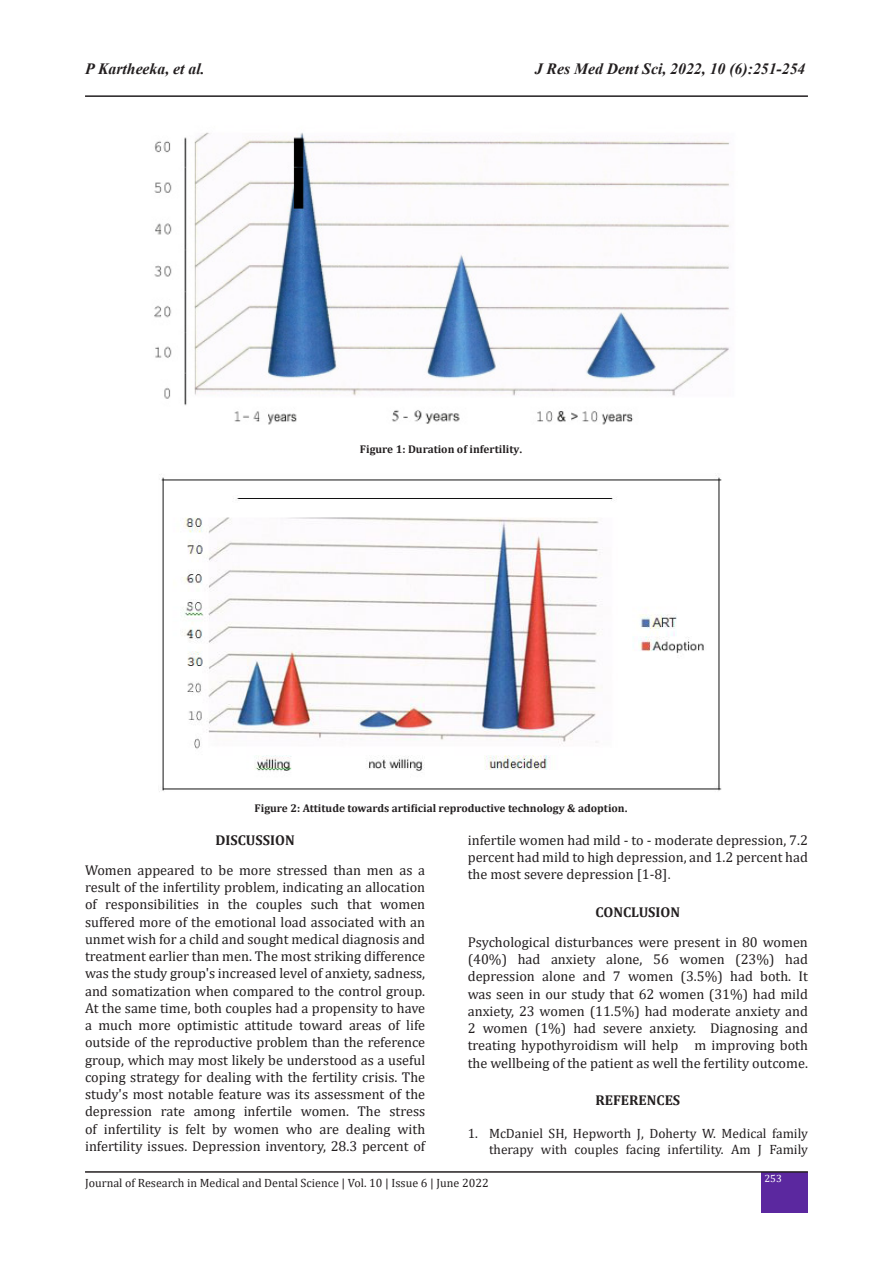
<style>
.page{position:relative;width:893px;height:1263px;background:#fff}
.page>*{position:absolute;margin:0;border:0;box-sizing:border-box;transform-origin:0 0}
.t1{font:italic 700 15.75px "Times New Roman";color:#231f20}
.bd{font:14.25px/17.2px "Cambria";color:#231f20;text-align:justify}
.t2{font:700 14.25px "Cambria";color:#231f20}
.t3{font:13.5px/16.2px "Cambria";color:#231f20;text-align:right}
.t4{font:12px "Cambria";color:#231f20}
.t5{font:700 11.25px "Cambria";color:#231f20}
.t6{font:10.5px "Cambria";color:#fff}
.s1{font-family:"Times New Roman"}
</style>
<div class="page">
<hr style="left:85px;top:95px;width:723px;height:2px;background:#231f20">
<div style="left:762px;top:1172px;width:46px;height:41px;background:#5b289f"></div>
<hr style="left:85px;top:1171px;width:723px;height:2px;background:#231f20">
<img style="left:154px;top:132px;width:576px;height:293px">
<img style="left:159px;top:474px;width:563px;height:318px">
<p class="t1" style="left:85px;top:58px;width:121px">P Kartheeka, et al.</p>
<p class="t1" style="left:535px;top:58px;width:272px">J Res Med Dent Sci, 2022, 10 (6):251-254</p>
<p class="t5" style="left:360px;top:441px;width:164px">Figure 1: Duration of infertility<span class="s1">.</span></p>
<p class="t5" style="left:255px;top:800px;width:374px">Figure 2: Attitude towards artificial reproductive technology &amp; adoption<span class="s1">.</span></p>
<p class="t2" style="left:215px;top:830px;width:81px">DISCUSSION</p>
<p class="bd" style="left:85px;top:861px;width:342px">Women appeared to be more stressed than men as a result of the infertility problem, indicating an allocation of responsibilities in the couples such that women suffered more of the emotional load associated with an unmet wish for a child and sought medical diagnosis and treatment earlier than men. The most striking difference was the study group's increased level of anxiety, sadness, and somatization when compared to the control group.<br>At the same time, both couples had a propensity to have a much more optimistic attitude toward areas of life outside of the reproductive problem than the reference group, which may most likely be understood as a useful coping strategy for dealing with the fertility crisis. The study's most notable feature was its assessment of the depression rate among infertile women. The stress of infertility is felt by women who are dealing with infertility issues. Depression inventory, 28.3 percent of</p>
<p class="bd" style="left:468px;top:831px;width:342px">infertile women had mild - to - moderate depression, 7.2 percent had mild to high depression, and 1.2 percent had the most severe depression [1-8]<span class="s1">.</span></p>
<p class="t2" style="left:595px;top:902px;width:86px">CONCLUSION</p>
<p class="bd" style="left:468px;top:933px;width:342px">Psychological disturbances were present in 80 women (40%) had anxiety alone, 56 women (23%) had depression alone and 7 women (3.5%) had both. It was seen in our study that 62 women (31%) had mild anxiety, 23 women (11.5%) had moderate anxiety and 2 women (1%) had severe anxiety. Diagnosing and treating hypothyroidism will help m improving both the wellbeing of the patient as well the fertility outcome.</p>
<p class="t2" style="left:595px;top:1090px;width:86px">REFERENCES</p>
<p class="t3" style="left:468px;top:1125px;width:342px">1. McDaniel SH, Hepworth J, Doherty W. Medical family therapy with couples facing infertility. Am J Family</p>
<p class="t4" style="left:85px;top:1176px;width:405px">Journal of Research in Medical and Dental Science | Vol. 10 | Issue 6 | June 2022</p>
<p class="t6" style="left:764px;top:1172px;width:19px">253</p>
</div>
